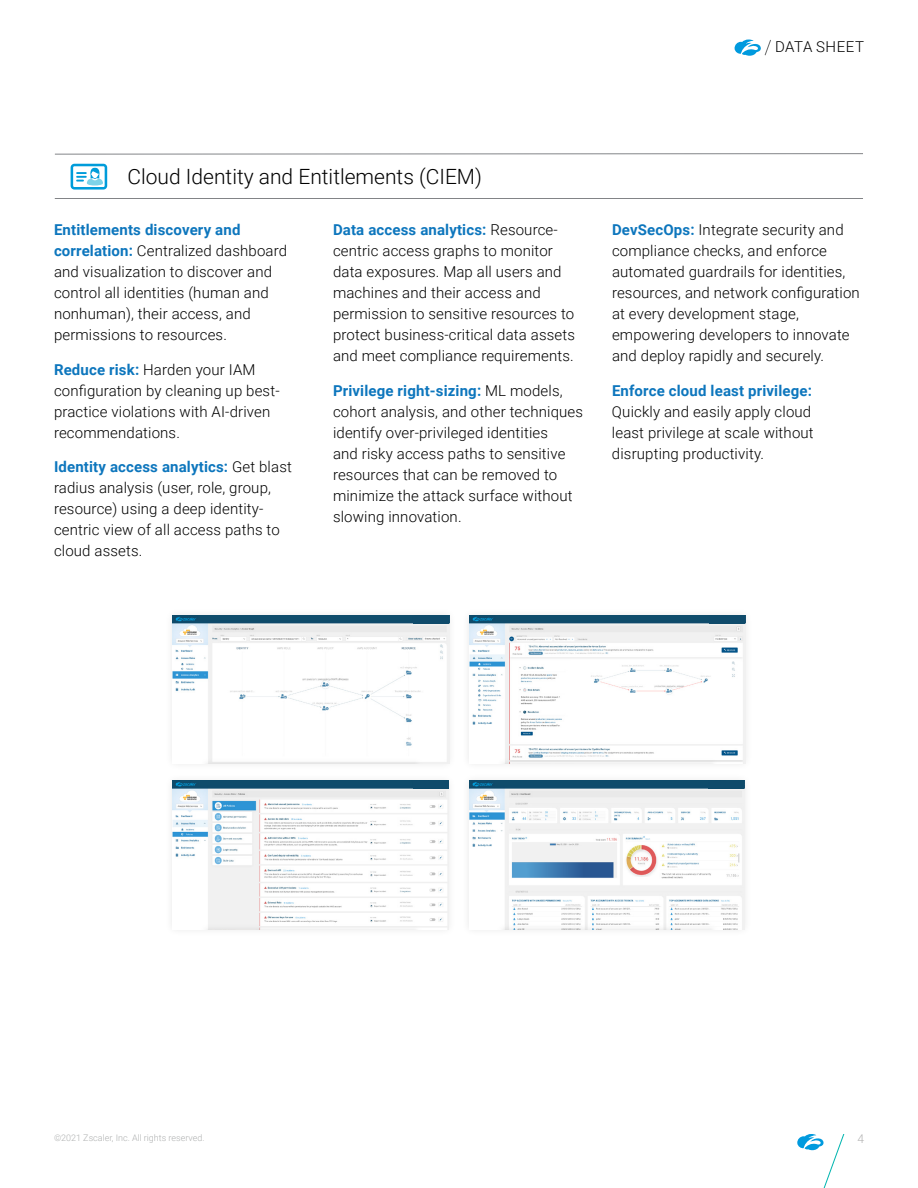
<style>
.page{position:relative;width:918px;height:1188px;background:#fff}
.page>*{position:absolute;margin:0;border:0;box-sizing:border-box;transform-origin:0 0}
.t1{font:300 21px "Roboto";color:#000}
.t2{font:300 15px/21px "Roboto";letter-spacing:.01em;color:#000}
.t3{font:700 15px "Roboto";letter-spacing:.01em;color:#0d76bd}
.t4{font:300 15px "Roboto";letter-spacing:.035em;color:#000}
.t5{font:300 12px "Roboto";color:#b3b3b3}
.t6{font:300 9px "Roboto";color:#aeb0b0}
.s1{font-weight:700;color:#0d76bd}
</style>
<div class="page">
<svg style="left:797px;top:1134px;width:47px;height:54px"></svg>
<svg style="left:734px;top:39px;width:37px;height:17px"></svg>
<svg style="left:71px;top:164px;width:36px;height:26px"></svg>
<img style="left:173px;top:616px;width:276px;height:148px">
<img style="left:469px;top:781px;width:275px;height:148px">
<img style="left:469px;top:616px;width:276px;height:148px">
<img style="left:173px;top:781px;width:276px;height:148px">
<div style="left:413px;top:616px;width:36px;height:8px;background:#0f4b6b"></div>
<div style="left:709px;top:616px;width:36px;height:8px;background:#0f4b6b"></div>
<div style="left:708px;top:781px;width:36px;height:8px;background:#0f4b6b"></div>
<div style="left:413px;top:781px;width:36px;height:8px;background:#0f4b6b"></div>
<hr style="left:55px;top:198px;width:808px;height:1px;background:#4c4f54">
<svg style="left:55px;top:153px;width:808px;height:2px;background:#c0c1c2"></svg>
<p class="t4" style="left:775px;top:36px;width:90px">DATA SHEET</p>
<h1 class="t1" style="left:128px;top:162px;width:356px">Cloud Identity and Entitlements (CIEM)</h1>
<p class="t2" style="left:54px;top:219px;width:235px"><span class="s1">Entitlements discovery and correlation:</span> Centralized dashboard and visualization to discover and control all identities (human and nonhuman), their access, and permissions to resources.</p>
<p class="t2" style="left:54px;top:358px;width:227px"><span class="s1">Reduce risk:</span> Harden your IAM configuration by cleaning up best&shy;practice violations with AI-driven recommendations.</p>
<p class="t2" style="left:54px;top:456px;width:239px"><span class="s1">Identity access analytics:</span> Get blast radius analysis (user, role, group, resource) using a deep identity&shy;centric view of all access paths to cloud assets.</p>
<p class="t2" style="left:333px;top:219px;width:244px"><span class="s1">Data access analytics:</span> Resource&shy;centric access graphs to monitor data exposures. Map all users and machines and their access and permission to sensitive resources to protect business-critical data assets and meet compliance requirements.</p>
<p class="t2" style="left:333px;top:379px;width:252px"><span class="s1">Privilege right-sizing:</span> ML models, cohort analysis, and other techniques identify over-privileged identities<br>and risky access paths to sensitive resources that can be removed to minimize the attack surface without slowing innovation.</p>
<p class="t2" style="left:612px;top:219px;width:249px"><span class="s1">DevSecOps:</span> Integrate security and compliance checks, and enforce automated guardrails for identities, resources, and network configuration at every development stage, empowering developers to innovate and deploy rapidly and securely.</p>
<p class="t3" style="left:612px;top:380px;width:201px">Enforce cloud least privilege:</p>
<p class="t2" style="left:612px;top:400px;width:203px">Quickly and easily apply cloud least privilege at scale without disrupting productivity.</p>
<p class="t6" style="left:54px;top:1131px;width:152px">©2021 Zscaler, Inc. All rights reserved.</p>
<p class="t5" style="left:857px;top:1130px;width:8px">4</p>
</div>
